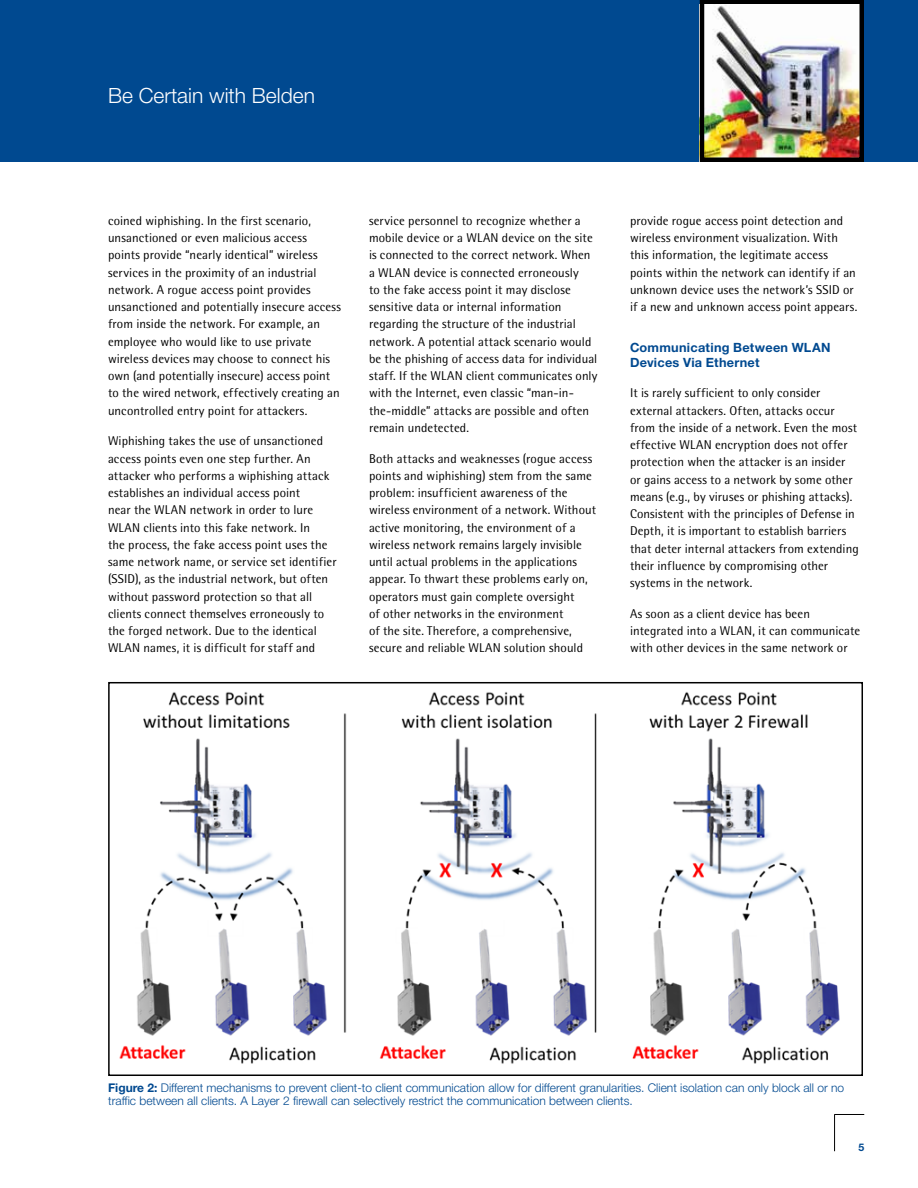
<style>
.page{position:relative;width:918px;height:1188px;background:#fff}
.page>*{position:absolute;margin:0;border:0;box-sizing:border-box;transform-origin:0 0}
.t1{font:300 21px "Helvetica Neue LT Std";color:#fff}
.t2{font:12.75px/17.2px "Rotis Semi Sans Std";letter-spacing:.01em;color:#000}
.t3{font:700 12.75px/14.2px "Helvetica Neue LT Std";letter-spacing:.02em;color:#004990}
.t4{font:300 12px/13.5px "Helvetica Neue LT Std";color:#004990}
.t5{font:700 10.5px "Helvetica Neue LT Std";color:#004990}
.s1{font-weight:700}
</style>
<div class="page">
<div style="left:0;top:0;width:918px;height:162px;background:#004990"></div>
<hr style="left:834px;top:1114px;width:30px;height:1px;background:#000">
<hr style="left:834px;top:1115px;width:1px;height:36px;background:#000">
<img style="left:700px;top:0;width:164px;height:162px">
<img style="left:119px;top:691px;width:721px;height:373px">
<div style="left:108px;top:682px;width:755px;height:394px;border:2px solid #000"></div>
<h1 class="t1" style="left:108px;top:83px;width:208px">Be Certain with Belden</h1>
<p class="t2" style="left:108px;top:212px;width:235px">coined wiphishing. In the first scenario, unsanctioned or even malicious access points provide “nearly identical” wireless services in the proximity of an industrial network. A rogue access point provides unsanctioned and potentially insecure access from inside the network. For example, an employee who would like to use private wireless devices may choose to connect his own (and potentially insecure) access point to the wired network, effectively creating an uncontrolled entry point for attackers.</p>
<p class="t2" style="left:108px;top:432px;width:230px">Wiphishing takes the use of unsanctioned access points even one step further. An attacker who performs a wiphishing attack establishes an individual access point<br>near the WLAN network in order to lure WLAN clients into this fake network. In<br>the process, the fake access point uses the same network name, or service set identifier (SSID), as the industrial network, but often without password protection so that all clients connect themselves erroneously to the forged network. Due to the identical WLAN names, it is difficult for staff and</p>
<p class="t2" style="left:369px;top:212px;width:230px">service personnel to recognize whether a mobile device or a WLAN device on the site is connected to the correct network. When a WLAN device is connected erroneously<br>to the fake access point it may disclose sensitive data or internal information regarding the structure of the industrial network. A potential attack scenario would be the phishing of access data for individual staff. If the WLAN client communicates only with the Internet, even classic “man-in&shy;the-middle” attacks are possible and often remain undetected.</p>
<p class="t2" style="left:369px;top:450px;width:229px">Both attacks and weaknesses (rogue access points and wiphishing) stem from the same problem: insufficient awareness of the wireless environment of a network. Without active monitoring, the environment of a wireless network remains largely invisible until actual problems in the applications appear. To thwart these problems early on, operators must gain complete oversight<br>of other networks in the environment<br>of the site. Therefore, a comprehensive, secure and reliable WLAN solution should</p>
<p class="t2" style="left:630px;top:212px;width:229px">provide rogue access point detection and wireless environment visualization. With this information, the legitimate access points within the network can identify if an unknown device uses the network’s SSID or if a new and unknown access point appears.</p>
<p class="t3" style="left:630px;top:340px;width:202px">Communicating Between WLAN<br>Devices Via Ethernet</p>
<p class="t2" style="left:630px;top:384px;width:230px">It is rarely sufficient to only consider external attackers. Often, attacks occur from the inside of a network. Even the most effective WLAN encryption does not offer protection when the attacker is an insider or gains access to a network by some other means (e.g., by viruses or phishing attacks).<br>Consistent with the principles of Defense in Depth, it is important to establish barriers that deter internal attackers from extending their influence by compromising other systems in the network.</p>
<p class="t2" style="left:630px;top:605px;width:232px">As soon as a client device has been integrated into a WLAN, it can communicate with other devices in the same network or</p>
<p class="t4" style="left:108px;top:1081px;width:738px"><span class="s1">Figure 2:</span> Different mechanisms to prevent client-to client communication allow for different granularities. Client isolation can only block all or no traffic between all clients. A Layer 2 firewall can selectively restrict the communication between clients.</p>
<p class="t5" style="left:858px;top:1141px;width:7px">5</p>
</div>
